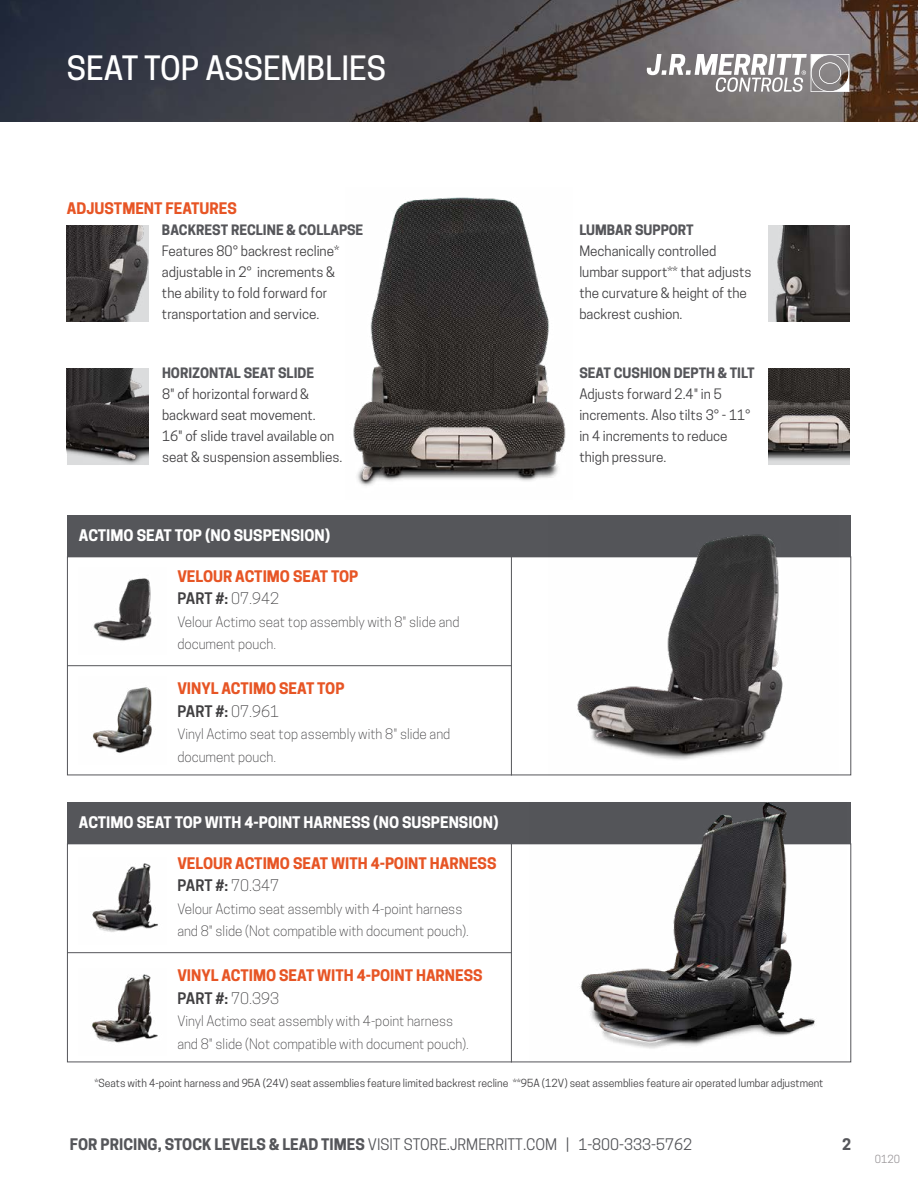
<style>
.page{position:relative;width:918px;height:1188px;background:#fff}
.page>*{position:absolute;margin:0;border:0;box-sizing:border-box;transform-origin:0 0}
.t1{font:500 31.5px "Cooper Hewitt";color:#fff}
.t2{font:700 15px/22.5px "Cooper Hewitt";color:#e75525}
.t3{font:700 15px "Cooper Hewitt";color:#fff}
.t4{font:15px "Cooper Hewitt";color:#55565a}
.t5{font:700 15px "Cooper Hewitt";color:#55565a}
.t6{font:13.5px/21px "Cooper Hewitt";color:#414042}
.t7{font:300 13.5px/22.5px "Cooper Hewitt";color:#414042}
.t8{font:700 13.5px "Cooper Hewitt";color:#55565a}
.t9{font:10.5px "Cooper Hewitt";color:#414042}
.t10{font:10.5px "Cooper Hewitt";color:#9c989b}
.s1{font-weight:600;color:#414042}
.s2{font-weight:300;color:#414042}
.s3{font-weight:700}
</style>
<div class="page">
<img style="left:0;top:0;width:918px;height:122px">
<div style="left:67px;top:802px;width:784px;height:42px;background:#55565a"></div>
<img style="left:92px;top:974px;width:66px;height:69px">
<img style="left:92px;top:863px;width:66px;height:69px">
<hr style="left:67px;top:952px;width:445px;height:1px;background:#55565a">
<hr style="left:511px;top:843px;width:1px;height:219px;background:#55565a">
<img style="left:529px;top:802px;width:318px;height:260px">
<div style="left:67px;top:515px;width:784px;height:42px;background:#55565a"></div>
<img style="left:93px;top:687px;width:59px;height:66px">
<img style="left:93px;top:578px;width:59px;height:63px">
<hr style="left:67px;top:665px;width:445px;height:1px;background:#55565a">
<hr style="left:511px;top:556px;width:1px;height:219px;background:#55565a">
<img style="left:548px;top:534px;width:290px;height:241px">
<img style="left:353px;top:197px;width:213px;height:289px">
<img style="left:67px;top:225px;width:81px;height:97px">
<img style="left:67px;top:368px;width:81px;height:97px">
<img style="left:768px;top:225px;width:81px;height:97px">
<img style="left:768px;top:368px;width:81px;height:97px">
<svg style="left:647px;top:54px;width:202px;height:38px"></svg>
<h1 class="t1" style="left:67px;top:49px;width:321px">SEAT TOP ASSEMBLIES</h1>
<p class="t2" style="left:67px;top:197px;width:171px">ADJUSTMENT FEATURES</p>
<p class="t8" style="left:162px;top:222px;width:203px">BACKREST RECLINE &amp; COLLAPSE</p>
<p class="t6" style="left:162px;top:241px;width:179px">Features 80° backrest recline* adjustable in 2° increments &amp; the ability to fold forward for transportation and service.</p>
<p class="t8" style="left:162px;top:365px;width:154px">HORIZONTAL SEAT SLIDE</p>
<p class="t6" style="left:162px;top:384px;width:182px">8" of horizontal forward &amp; backward seat movement.<br>16" of slide travel available on seat &amp; suspension assemblies.</p>
<p class="t8" style="left:579px;top:222px;width:116px">LUMBAR SUPPORT</p>
<p class="t6" style="left:579px;top:241px;width:174px">Mechanically controlled lumbar support** that adjusts the curvature &amp; height of the backrest cushion.</p>
<p class="t8" style="left:579px;top:365px;width:177px">SEAT CUSHION DEPTH &amp; TILT</p>
<p class="t6" style="left:579px;top:384px;width:173px">Adjusts forward 2.4" in 5 increments. Also tilts 3° - 11° in 4 increments to reduce thigh pressure.</p>
<p class="t3" style="left:79px;top:526px;width:253px">ACTIMO SEAT TOP (NO SUSPENSION)</p>
<p class="t2" style="left:177px;top:565px;width:183px">VELOUR ACTIMO SEAT TOP<br><span class="s1">PART #:</span> <span class="s2">07.942</span></p>
<p class="t7" style="left:177px;top:610px;width:284px">Velour Actimo seat top assembly with 8" slide and document pouch.</p>
<p class="t2" style="left:177px;top:677px;width:169px">VINYL ACTIMO SEAT TOP<br><span class="s1">PART #:</span> <span class="s2">07.961</span></p>
<p class="t7" style="left:177px;top:723px;width:274px">Vinyl Actimo seat top assembly with 8" slide and document pouch.</p>
<p class="t3" style="left:79px;top:813px;width:421px">ACTIMO SEAT TOP WITH 4-POINT HARNESS (NO SUSPENSION)</p>
<p class="t2" style="left:177px;top:852px;width:321px">VELOUR ACTIMO SEAT WITH 4-POINT HARNESS<br><span class="s1">PART #:</span> <span class="s2">70.347</span></p>
<p class="t7" style="left:177px;top:897px;width:293px">Velour Actimo seat assembly with 4-point harness and 8" slide (Not compatible with document pouch).</p>
<p class="t2" style="left:177px;top:964px;width:307px">VINYL ACTIMO SEAT WITH 4-POINT HARNESS<br><span class="s1">PART #:</span> <span class="s2">70.393</span></p>
<p class="t7" style="left:177px;top:1010px;width:293px">Vinyl Actimo seat assembly with 4-point harness and 8" slide (Not compatible with document pouch).</p>
<p class="t9" style="left:94px;top:1077px;width:731px">*Seats with 4-point harness and 95A (24V) seat assemblies feature limited backrest recline **95A (12V) seat assemblies feature air operated lumbar adjustment</p>
<p class="t4" style="left:70px;top:1135px;width:624px"><span class="s3">FOR PRICING, STOCK LEVELS &amp; LEAD TIMES</span> VISIT STORE.JRMERRITT.COM | 1-800-333-5762</p>
<p class="t5" style="left:842px;top:1136px;width:10px">2</p>
<p class="t10" style="left:875px;top:1153px;width:27px">0120</p>
</div>
